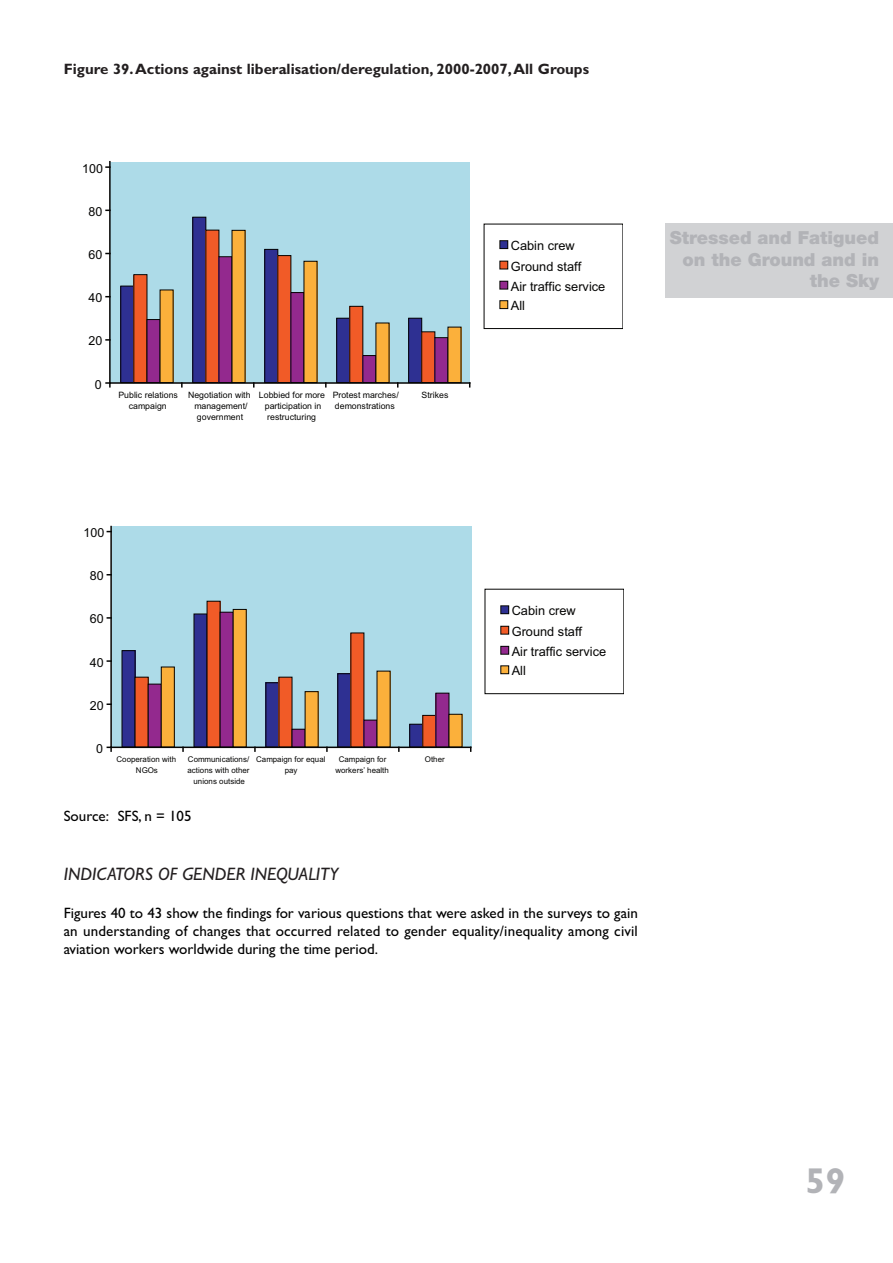
<style>
.page{position:relative;width:893px;height:1263px;background:#fff}
.page>*{position:absolute;margin:0;border:0;box-sizing:border-box;transform-origin:0 0}
.t1{font:700 36px "Gill Sans";color:#b2b3b7}
.t2{font:900 18px/21.6px "Helvetica Neue";color:#b2b3b7;text-align:right}
.t3{font:italic 18px "Gill Sans";color:#231f20}
.t4{font:15px/18px "Gill Sans";color:#000;text-align:justify}
.t5{font:700 15px "Gill Sans";color:#231f20}
.t6{font:12.75px/20px "Arial";color:#050504}
.t7{font:12.45px "Arial";color:#050504}
.t8{font:8.7px/10.8px "Arial";color:#050504;text-align:center}
.t9{font:7.95px/10.8px "Arial";letter-spacing:.005em;color:#050504;text-align:center}
</style>
<div class="page">
<div style="left:665px;top:224px;width:228px;height:74px;background:#d1d2d4"></div>
<div style="left:500px;top:241px;width:8px;height:8px;background:#2e3092"></div>
<div style="left:500px;top:240px;width:8px;height:9px;border:1px solid #050504"></div>
<div style="left:500px;top:261px;width:8px;height:8px;background:#f15b27"></div>
<div style="left:500px;top:281px;width:8px;height:8px;background:#93298e"></div>
<div style="left:500px;top:281px;width:8px;height:8px;border:1px solid #050504"></div>
<div style="left:500px;top:301px;width:8px;height:8px;background:#fbb03b"></div>
<div style="left:500px;top:300px;width:8px;height:9px;border:1px solid #050504"></div>
<div style="left:110px;top:162px;width:360px;height:220px;background:#addbe8"></div>
<div style="left:121px;top:286px;width:13px;height:97px;background:#2e3092"></div>
<div style="left:120px;top:286px;width:14px;height:97px;border:1px solid #050504"></div>
<div style="left:134px;top:275px;width:13px;height:108px;background:#f15b27"></div>
<div style="left:133px;top:274px;width:14px;height:109px;border:1px solid #050504"></div>
<div style="left:147px;top:320px;width:13px;height:63px;background:#93298e"></div>
<div style="left:147px;top:319px;width:13px;height:64px;border:1px solid #050504"></div>
<div style="left:160px;top:290px;width:13px;height:93px;background:#fbb03b"></div>
<div style="left:193px;top:217px;width:13px;height:166px;background:#2e3092"></div>
<div style="left:192px;top:217px;width:14px;height:166px;border:1px solid #050504"></div>
<div style="left:206px;top:230px;width:13px;height:153px;background:#f15b27"></div>
<div style="left:219px;top:257px;width:13px;height:126px;background:#93298e"></div>
<div style="left:219px;top:256px;width:13px;height:127px;border:1px solid #050504"></div>
<div style="left:232px;top:230px;width:13px;height:153px;background:#fbb03b"></div>
<div style="left:265px;top:249px;width:13px;height:134px;background:#2e3092"></div>
<div style="left:264px;top:249px;width:14px;height:134px;border:1px solid #050504"></div>
<div style="left:278px;top:256px;width:13px;height:127px;background:#f15b27"></div>
<div style="left:291px;top:293px;width:13px;height:90px;background:#93298e"></div>
<div style="left:290px;top:292px;width:14px;height:91px;border:1px solid #050504"></div>
<div style="left:304px;top:261px;width:13px;height:122px;background:#fbb03b"></div>
<div style="left:337px;top:318px;width:13px;height:65px;background:#2e3092"></div>
<div style="left:336px;top:318px;width:14px;height:65px;border:1px solid #050504"></div>
<div style="left:350px;top:306px;width:13px;height:77px;background:#f15b27"></div>
<div style="left:363px;top:356px;width:13px;height:27px;background:#93298e"></div>
<div style="left:362px;top:355px;width:14px;height:28px;border:1px solid #050504"></div>
<div style="left:376px;top:323px;width:13px;height:60px;background:#fbb03b"></div>
<div style="left:409px;top:318px;width:13px;height:65px;background:#2e3092"></div>
<div style="left:408px;top:318px;width:14px;height:65px;border:1px solid #050504"></div>
<div style="left:422px;top:332px;width:13px;height:51px;background:#f15b27"></div>
<div style="left:421px;top:331px;width:14px;height:52px;border:1px solid #050504"></div>
<div style="left:435px;top:338px;width:13px;height:45px;background:#93298e"></div>
<div style="left:434px;top:337px;width:14px;height:46px;border:1px solid #050504"></div>
<div style="left:448px;top:327px;width:13px;height:56px;background:#fbb03b"></div>
<hr style="left:109px;top:162px;width:2px;height:221px;background:#050504">
<hr style="left:110px;top:382px;width:360px;height:2px;background:#050504">
<svg style="left:106px;top:382px;width:5px;height:5px"></svg>
<div style="left:501px;top:606px;width:8px;height:8px;background:#2e3092"></div>
<div style="left:500px;top:605px;width:9px;height:9px;border:1px solid #050504"></div>
<div style="left:501px;top:626px;width:8px;height:8px;background:#f15b27"></div>
<div style="left:500px;top:626px;width:9px;height:8px;border:1px solid #050504"></div>
<div style="left:501px;top:646px;width:8px;height:8px;background:#93298e"></div>
<div style="left:500px;top:646px;width:9px;height:8px;border:1px solid #050504"></div>
<div style="left:501px;top:666px;width:8px;height:8px;background:#fbb03b"></div>
<div style="left:500px;top:665px;width:9px;height:9px;border:1px solid #050504"></div>
<div style="left:112px;top:526px;width:359px;height:221px;background:#addbe8"></div>
<div style="left:122px;top:651px;width:13px;height:96px;background:#2e3092"></div>
<div style="left:122px;top:650px;width:13px;height:97px;border:1px solid #050504"></div>
<div style="left:135px;top:677px;width:13px;height:70px;background:#f15b27"></div>
<div style="left:148px;top:684px;width:13px;height:63px;background:#93298e"></div>
<div style="left:148px;top:684px;width:14px;height:63px;border:1px solid #050504"></div>
<div style="left:161px;top:667px;width:13px;height:80px;background:#fbb03b"></div>
<div style="left:161px;top:667px;width:14px;height:80px;border:1px solid #050504"></div>
<div style="left:194px;top:614px;width:13px;height:133px;background:#2e3092"></div>
<div style="left:194px;top:614px;width:13px;height:133px;border:1px solid #050504"></div>
<div style="left:207px;top:601px;width:13px;height:146px;background:#f15b27"></div>
<div style="left:220px;top:612px;width:13px;height:135px;background:#93298e"></div>
<div style="left:220px;top:612px;width:14px;height:135px;border:1px solid #050504"></div>
<div style="left:233px;top:609px;width:13px;height:138px;background:#fbb03b"></div>
<div style="left:233px;top:609px;width:14px;height:138px;border:1px solid #050504"></div>
<div style="left:266px;top:683px;width:13px;height:64px;background:#2e3092"></div>
<div style="left:265px;top:682px;width:14px;height:65px;border:1px solid #050504"></div>
<div style="left:279px;top:677px;width:13px;height:70px;background:#f15b27"></div>
<div style="left:292px;top:729px;width:13px;height:18px;background:#93298e"></div>
<div style="left:292px;top:729px;width:13px;height:18px;border:1px solid #050504"></div>
<div style="left:305px;top:692px;width:13px;height:55px;background:#fbb03b"></div>
<div style="left:338px;top:674px;width:13px;height:73px;background:#2e3092"></div>
<div style="left:337px;top:673px;width:14px;height:74px;border:1px solid #050504"></div>
<div style="left:351px;top:633px;width:13px;height:114px;background:#f15b27"></div>
<div style="left:364px;top:720px;width:13px;height:27px;background:#93298e"></div>
<div style="left:364px;top:720px;width:13px;height:27px;border:1px solid #050504"></div>
<div style="left:377px;top:671px;width:13px;height:76px;background:#fbb03b"></div>
<div style="left:410px;top:724px;width:13px;height:23px;background:#2e3092"></div>
<div style="left:409px;top:724px;width:14px;height:23px;border:1px solid #050504"></div>
<div style="left:423px;top:715px;width:13px;height:32px;background:#f15b27"></div>
<div style="left:436px;top:693px;width:13px;height:54px;background:#93298e"></div>
<div style="left:435px;top:693px;width:14px;height:54px;border:1px solid #050504"></div>
<div style="left:449px;top:714px;width:13px;height:33px;background:#fbb03b"></div>
<hr style="left:110px;top:526px;width:2px;height:221px;background:#050504">
<hr style="left:111px;top:746px;width:360px;height:2px;background:#050504">
<svg style="left:107px;top:746px;width:5px;height:5px"></svg>
<p class="t5" style="left:64px;top:63px;width:527px">Figure 39.Actions against liberalisation/deregulation, 2000-2007,All Groups</p>
<p class="t7" style="left:82px;top:160px;width:22px">100</p>
<p class="t7" style="left:89px;top:203px;width:15px">80</p>
<p class="t7" style="left:89px;top:246px;width:15px">60</p>
<p class="t7" style="left:89px;top:290px;width:15px">40</p>
<p class="t7" style="left:89px;top:333px;width:15px">20</p>
<p class="t7" style="left:95px;top:376px;width:8px">0</p>
<p class="t8" style="left:118px;top:390px;width:61px">Public relations campaign</p>
<p class="t8" style="left:188px;top:390px;width:64px">Negotiation with management/ government</p>
<p class="t8" style="left:259px;top:390px;width:68px">Lobbied for more participation in restructuring</p>
<p class="t8" style="left:333px;top:390px;width:68px;text-align:left">Protest marches/ demonstrations</p>
<p class="t8" style="left:422px;top:390px;width:28px">Strikes</p>
<p class="t6" style="left:511px;top:236px;width:96px">Cabin crew<br>Ground staff<br>Air traffic service<br>All</p>
<p class="t2" style="left:670px;top:228px;width:211px">Stressed and Fatigued on the Ground and in the Sky</p>
<p class="t7" style="left:84px;top:525px;width:22px">100</p>
<p class="t7" style="left:90px;top:568px;width:15px">80</p>
<p class="t7" style="left:90px;top:611px;width:15px">60</p>
<p class="t7" style="left:90px;top:654px;width:15px">40</p>
<p class="t7" style="left:90px;top:697px;width:15px">20</p>
<p class="t7" style="left:96px;top:740px;width:8px">0</p>
<p class="t9" style="left:116px;top:754px;width:61px">Cooperation with<br>NGOs</p>
<p class="t9" style="left:188px;top:754px;width:64px">Communications/ actions with other unions outside</p>
<p class="t9" style="left:256px;top:754px;width:71px">Campaign for equal pay</p>
<p class="t9" style="left:335px;top:754px;width:55px">Campaign for workers’ health</p>
<p class="t9" style="left:425px;top:754px;width:21px">Other</p>
<p class="t4" style="left:64px;top:806px;width:129px">Source: SFS, n = 105</p>
<p class="t6" style="left:512px;top:601px;width:96px">Cabin crew<br>Ground staff<br>Air traffic service<br>All</p>
<p class="t3" style="left:64px;top:864px;width:276px">INDICATORS OF GENDER INEQUALITY</p>
<p class="t4" style="left:64px;top:904px;width:576px">Figures 40 to 43 show the findings for various questions that were asked in the surveys to gain an understanding of changes that occurred related to gender equality/inequality among civil aviation workers worldwide during the time period.</p>
<h1 class="t1" style="left:805px;top:1159px;width:41px">59</h1>
</div>
